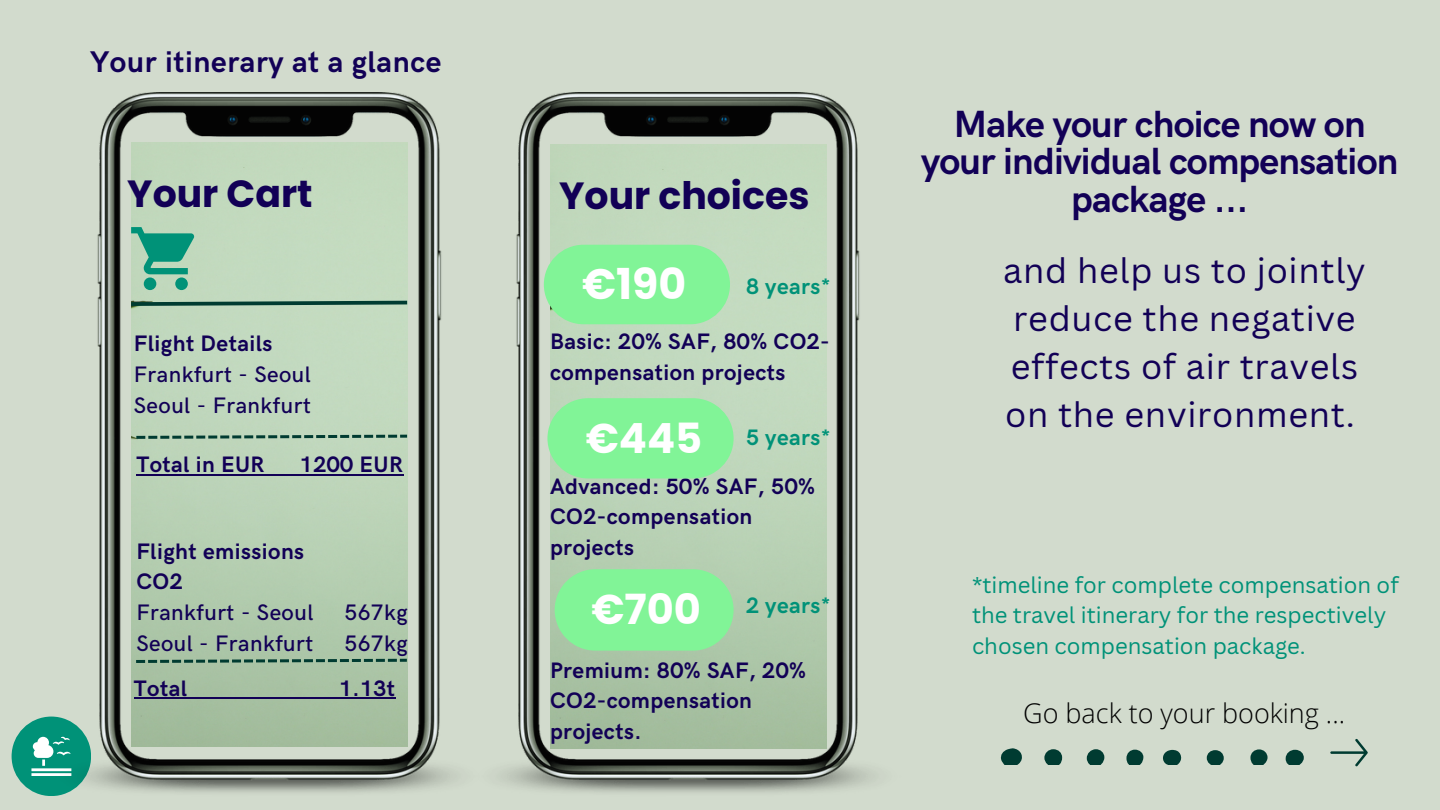
<style>
.page{position:relative;width:1440px;height:810px;background:#d2dbcd}
.page>*{position:absolute;margin:0;border:0;box-sizing:border-box;transform-origin:0 0}
.t1{font:700 42.6px "Poppins";color:#fff}
.t2{font:700 41.6px "Poppins";color:#fff}
.t3{font:700 38px/37.5px "HK Grotesk";letter-spacing:-.02em;color:#120056;text-align:center}
.t4{font:700 37.9px "Poppins";color:#120056}
.t5{font:34.4px/48px "Canva Sans";letter-spacing:.02em;color:#120056}
.t6{font:700 30px "HK Grotesk";letter-spacing:.02em;color:#120056}
.t7{font:300 27px "Open Sans";color:#000}
.t8{font:700 22.5px/30.8px "HK Grotesk";letter-spacing:.02em;color:#120056}
.t9{font:500 22.5px "HK Grotesk";letter-spacing:.02em;color:#120056}
.t10{font:700 22.4px/30.8px "HK Grotesk";letter-spacing:.02em;color:#120056}
.t11{font:700 22.4px "HK Grotesk";letter-spacing:.02em;color:#009278}
.t12{font:22.1px/30.8px "Canva Sans";color:#009278}
</style>
<div class="page">
<div style="left:12px;top:717px;width:79px;height:79px;background:#009278;border-radius:50%"></div>
<svg style="left:31px;top:737px;width:20px;height:39px"></svg>
<img style="left:500px;top:93px;width:375px;height:700px">
<img style="left:550px;top:145px;width:276px;height:604px">
<div style="left:544px;top:245px;width:186px;height:79px;background:#81f497;border-radius:40px"></div>
<svg style="left:1330px;top:739px;width:38px;height:28px"></svg>
<svg style="left:1000px;top:748px;width:22px;height:16px"></svg>
<svg style="left:1044px;top:749px;width:18px;height:15px"></svg>
<svg style="left:1087px;top:749px;width:17px;height:15px"></svg>
<svg style="left:1286px;top:750px;width:18px;height:14px"></svg>
<svg style="left:1163px;top:750px;width:19px;height:14px"></svg>
<svg style="left:1250px;top:749px;width:18px;height:15px"></svg>
<svg style="left:1126px;top:750px;width:18px;height:14px"></svg>
<svg style="left:1207px;top:750px;width:17px;height:14px"></svg>
<svg style="left:547px;top:398px;width:187px;height:80px;background:#87f19a"></svg>
<div style="left:555px;top:569px;width:179px;height:82px;background:#81f497;border-radius:41px"></div>
<img style="left:51px;top:93px;width:406px;height:703px">
<img style="left:131px;top:143px;width:276px;height:603px">
<svg style="left:131px;top:227px;width:63px;height:63px;background:#64b69b"></svg>
<svg style="left:127px;top:299px;width:284px;height:9px"></svg>
<svg style="left:136px;top:435px;width:271px;height:4px"></svg>
<hr style="left:136px;top:474px;width:129px;height:1px;background:#120056">
<hr style="left:265px;top:474px;width:35px;height:1px;background:#120056">
<hr style="left:300px;top:474px;width:104px;height:1px;background:#120056">
<hr style="left:134px;top:697px;width:53px;height:2px;background:#120056">
<hr style="left:187px;top:697px;width:152px;height:2px;background:#120056">
<hr style="left:339px;top:697px;width:57px;height:2px;background:#120056">
<svg style="left:136px;top:659px;width:271px;height:4px"></svg>
<p class="t6" style="left:90px;top:45px;width:353px">Your itinerary at a glance</p>
<p class="t4" style="left:127px;top:167px;width:187px">Your Cart</p>
<p class="t8" style="left:134px;top:329px;width:140px">Flight Details</p>
<p class="t9" style="left:134px;top:362px;width:178px">Frankfurt - Seoul</p>
<p class="t9" style="left:134px;top:392px;width:178px">Seoul - Frankfurt</p>
<p class="t10" style="left:136px;top:450px;width:130px">Total in EUR</p>
<p class="t10" style="left:300px;top:450px;width:105px">1200 EUR</p>
<p class="t8" style="left:136px;top:537px;width:169px">Flight emissions<br>CO2</p>
<p class="t9" style="left:136px;top:600px;width:178px">Frankfurt - Seoul</p>
<p class="t9" style="left:344px;top:600px;width:65px">567kg</p>
<p class="t9" style="left:136px;top:631px;width:178px">Seoul - Frankfurt</p>
<p class="t9" style="left:344px;top:631px;width:65px">567kg</p>
<p class="t10" style="left:134px;top:673px;width:55px">Total</p>
<p class="t10" style="left:339px;top:673px;width:58px">1.13t</p>
<p class="t3" style="left:921px;top:107px;width:479px">Make your choice now on your individual compensation</p>
<p class="t4" style="left:559px;top:170px;width:252px">Your choices</p>
<p class="t3" style="left:1071px;top:182px;width:179px">package ...</p>
<p class="t1" style="left:582px;top:254px;width:105px">€190</p>
<p class="t11" style="left:746px;top:273px;width:86px">8 years*</p>
<p class="t10" style="left:550px;top:327px;width:281px">Basic: 20% SAF, 80% CO2- compensation projects</p>
<p class="t2" style="left:586px;top:409px;width:118px">€445</p>
<p class="t11" style="left:746px;top:425px;width:86px">5 years*</p>
<p class="t8" style="left:550px;top:471px;width:266px">Advanced: 50% SAF, 50%<br>CO2-compensation projects</p>
<p class="t2" style="left:591px;top:580px;width:111px">€700</p>
<p class="t11" style="left:746px;top:593px;width:86px">2 years*</p>
<p class="t10" style="left:550px;top:655px;width:257px">Premium: 80% SAF, 20%<br>CO2-compensation projects.</p>
<p class="t5" style="left:1003px;top:245px;width:364px">and help us to jointly reduce the negative effects of air travels on the environment.</p>
<p class="t12" style="left:972px;top:569px;width:428px">*timeline for complete compensation of the travel itinerary for the respectively chosen compensation package.</p>
<p class="t7" style="left:1023px;top:694px;width:323px">Go back to your booking ...</p>
</div>
